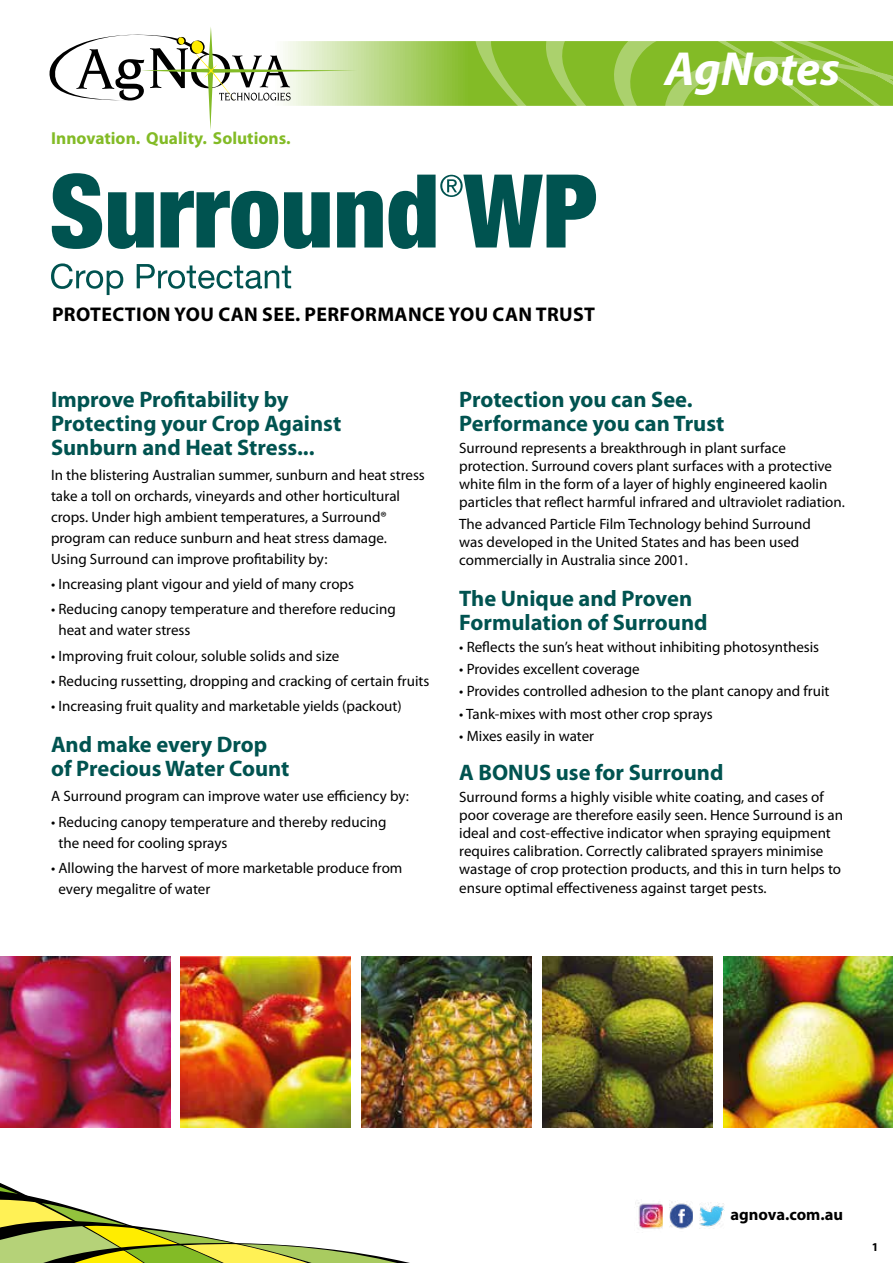
<style>
.page{position:relative;width:893px;height:1263px;background:#fff}
.page>*{position:absolute;margin:0;border:0;box-sizing:border-box;transform-origin:0 0}
.t1{font:italic 700 48px "Myriad Pro";color:#fff}
.t2{font:700 22.5px/24px "Myriad Pro";color:#005350}
.t3{font:700 19.95px "Myriad Pro";letter-spacing:.02em;color:#000}
.t4{font:700 17.4px "Myriad Pro";color:#83bb26}
.t5{font:700 16.5px "Myriad Pro";color:#000}
.t6{font:15px/21px "Myriad Pro";color:#000}
.t7{font:700 12px "Myriad Pro";color:#000}
</style>
<div class="page">
<svg style="left:49px;top:27px;width:844px;height:103px"></svg>
<svg style="left:0;top:1183px;width:410px;height:80px"></svg>
<img style="left:0;top:957px;width:170px;height:170px">
<img style="left:181px;top:957px;width:170px;height:170px">
<img style="left:362px;top:957px;width:170px;height:170px">
<img style="left:542px;top:957px;width:171px;height:170px">
<img style="left:723px;top:957px;width:170px;height:170px">
<svg style="left:51px;top:263px;width:240px;height:32px"></svg>
<svg style="left:52px;top:173px;width:544px;height:76px"></svg>
<img style="left:670px;top:1201px;width:23px;height:28px">
<img style="left:700px;top:1202px;width:24px;height:25px">
<img style="left:635px;top:1202px;width:27px;height:27px">
<p class="t4" style="left:51px;top:128px;width:241px">Innovation. Quality. Solutions.</p>
<h3 class="t3" style="left:52px;top:303px;width:545px">PROTECTION YOU CAN SEE. PERFORMANCE YOU CAN TRUST</h3>
<h1 class="t1" style="left:665px;top:43px;width:177px">AgNotes</h1>
<h2 class="t2" style="left:51px;top:387px;width:292px">Improve Profitability by<br>Protecting your Crop Against<br>Sunburn and Heat Stress...</h2>
<p class="t6" style="left:51px;top:465px;width:375px">In the blistering Australian summer, sunburn and heat stress take a toll on orchards, vineyards and other horticultural crops. Under high ambient temperatures, a Surround® program can reduce sunburn and heat stress damage.<br>Using Surround can improve profitability by:</p>
<p class="t6" style="left:51px;top:574px;width:304px">• Increasing plant vigour and yield of many crops</p>
<p class="t6" style="left:58px;top:599px;width:339px;text-indent:-7px">• Reducing canopy temperature and therefore reducing heat and water stress</p>
<p class="t6" style="left:51px;top:645px;width:290px">• Improving fruit colour, soluble solids and size</p>
<p class="t6" style="left:51px;top:671px;width:380px">• Reducing russetting, dropping and cracking of certain fruits</p>
<p class="t6" style="left:51px;top:696px;width:352px">• Increasing fruit quality and marketable yields (packout)</p>
<h2 class="t2" style="left:51px;top:733px;width:240px">And make every Drop of Precious Water Count</h2>
<p class="t6" style="left:51px;top:786px;width:359px">A Surround program can improve water use efficiency by:</p>
<p class="t6" style="left:58px;top:811px;width:330px;text-indent:-7px">• Reducing canopy temperature and thereby reducing the need for cooling sprays</p>
<p class="t6" style="left:58px;top:858px;width:345px;text-indent:-7px">• Allowing the harvest of more marketable produce from every megalitre of water</p>
<h2 class="t2" style="left:459px;top:387px;width:267px">Protection you can See.<br>Performance you can Trust</h2>
<p class="t6" style="left:459px;top:439px;width:387px;line-height:18px">Surround represents a breakthrough in plant surface protection. Surround covers plant surfaces with a protective white film in the form of a layer of highly engineered kaolin particles that reflect harmful infrared and ultraviolet radiation.</p>
<p class="t6" style="left:459px;top:515px;width:353px;line-height:17.9px">The advanced Particle Film Technology behind Surround was developed in the United States and has been used commercially in Australia since 2001.</p>
<h2 class="t2" style="left:459px;top:586px;width:250px">The Unique and Proven<br>Formulation of Surround</h2>
<p class="t6" style="left:459px;top:637px;width:361px">• Reflects the sun’s heat without inhibiting photosynthesis</p>
<p class="t6" style="left:459px;top:659px;width:182px">• Provides excellent coverage</p>
<p class="t6" style="left:459px;top:681px;width:372px">• Provides controlled adhesion to the plant canopy and fruit</p>
<p class="t6" style="left:459px;top:703px;width:255px">• Tank-mixes with most other crop sprays</p>
<p class="t6" style="left:459px;top:726px;width:136px">• Mixes easily in water</p>
<h2 class="t2" style="left:459px;top:760px;width:266px">A BONUS use for Surround</h2>
<p class="t6" style="left:459px;top:788px;width:385px;line-height:18px">Surround forms a highly visible white coating, and cases of poor coverage are therefore easily seen. Hence Surround is an ideal and cost-effective indicator when spraying equipment requires calibration. Correctly calibrated sprayers minimise wastage of crop protection products, and this in turn helps to</p>
<p class="t6" style="left:459px;top:878px;width:309px">ensure optimal effectiveness against target pests.</p>
<p class="t5" style="left:730px;top:1205px;width:114px">agnova.com.au</p>
<p class="t7" style="left:872px;top:1240px;width:8px">1</p>
</div>
